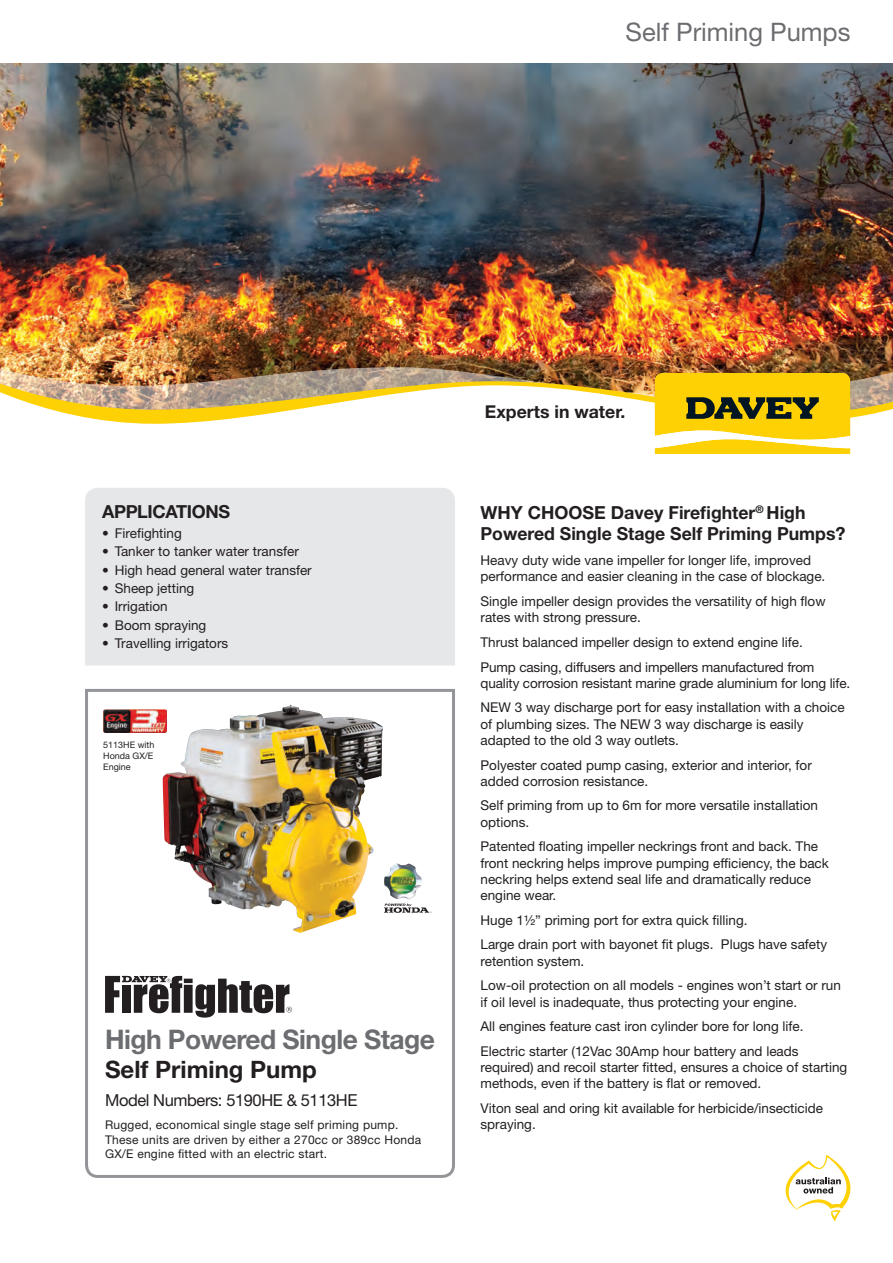
<style>
.page{position:relative;width:893px;height:1263px;background:#fff}
.page>*{position:absolute;margin:0;border:0;box-sizing:border-box;transform-origin:0 0}
.t1{font:700 27px "Helvetica Neue LT Std";letter-spacing:-.02em;color:#6c6d70}
.t2{font:25.5px "Helvetica Neue LT Std";color:#6c6d70}
.t3{font:700 24px "Helvetica Neue LT Std";color:#231f20}
.t4{font:700 18px/21.6px "Helvetica Neue LT Std";color:#231f20}
.t5{font:700 18px "Helvetica Neue LT Std";letter-spacing:-.02em;color:#231f20}
.t6{font:700 17.7px "Helvetica Neue LT Std";color:#231f20}
.t7{font:16.5px "Helvetica Neue LT Std";letter-spacing:-.025em;color:#231f20}
.t8{font:13.5px/16.2px "Helvetica Neue LT Std";color:#231f20}
.t9{font:12px/14.4px "Helvetica Neue LT Std";letter-spacing:.02em;color:#231f20}
.t10{font:9px/10.8px "Helvetica Neue LT Std";color:#231f20;text-align:justify}
</style>
<div class="page">
<img style="left:0;top:64px;width:893px;height:291px">
<img style="left:0;top:355px;width:893px;height:78px">
<img style="left:0;top:364px;width:893px;height:60px">
<svg style="left:655px;top:373px;width:195px;height:81px;background:#e1c022"></svg>
<svg style="left:85px;top:688px;width:370px;height:490px"></svg>
<div style="left:85px;top:488px;width:370px;height:177px;background:#e6e7e9"></div>
<svg style="left:785px;top:1154px;width:65px;height:66px"></svg>
<img style="left:103px;top:709px;width:60px;height:24px">
<svg style="left:384px;top:903px;width:48px;height:10px"></svg>
<img style="left:384px;top:863px;width:38px;height:36px">
<img style="left:163px;top:705px;width:127px;height:204px">
<h2 class="t2" style="left:626px;top:16px;width:226px">Self Priming Pumps</h2>
<h3 class="t5" style="left:102px;top:500px;width:130px">APPLICATIONS</h3>
<p class="t8" style="left:102px;top:525px;width:81px">• Firefighting</p>
<p class="t8" style="left:102px;top:543px;width:198px">• Tanker to tanker water transfer</p>
<p class="t8" style="left:102px;top:562px;width:211px">• High head general water transfer</p>
<p class="t8" style="left:102px;top:580px;width:94px">• Sheep jetting</p>
<p class="t8" style="left:102px;top:598px;width:67px">• Irrigation</p>
<p class="t8" style="left:102px;top:617px;width:106px">• Boom spraying</p>
<p class="t8" style="left:102px;top:635px;width:128px">• Travelling irrigators</p>
<p class="t10" style="left:103px;top:739px;width:53px">5113HE with Honda GX/E Engine</p>
<h1 class="t1" style="left:105px;top:1023px;width:331px">High Powered Single Stage</h1>
<h3 class="t3" style="left:105px;top:1054px;width:213px">Self Priming Pump</h3>
<p class="t7" style="left:105px;top:1090px;width:254px">Model Numbers: 5190HE &amp; 5113HE</p>
<p class="t9" style="left:105px;top:1117px;width:318px">Rugged, economical single stage self priming pump.<br>These units are driven by either a 270cc or 389cc Honda<br>GX/E engine fitted with an electric start.</p>
<h3 class="t6" style="left:485px;top:401px;width:142px">Experts in water.</h3>
<h3 class="t4" style="left:480px;top:501px;width:367px;text-indent:130px">Davey Firefighter<sup>®</sup> High<br>Powered Single Stage Self Priming Pumps?</h3>
<p class="t8" style="left:480px;top:552px;width:346px">Heavy duty wide vane impeller for longer life, improved performance and easier cleaning in the case of blockage.</p>
<p class="t8" style="left:480px;top:593px;width:347px">Single impeller design provides the versatility of high flow rates with strong pressure.</p>
<p class="t8" style="left:480px;top:629px;width:335px;line-height:24.8px">Thrust balanced impeller design to extend engine life.<br>Pump casing, diffusers and impellers manufactured from</p>
<p class="t8" style="left:480px;top:670px;width:371px;line-height:24.8px">quality corrosion resistant marine grade aluminium for long life.<br>NEW 3 way discharge port for easy installation with a choice</p>
<p class="t8" style="left:480px;top:715px;width:325px">of plumbing sizes. The NEW 3 way discharge is easily adapted to the old 3 way outlets.</p>
<p class="t8" style="left:480px;top:756px;width:333px">Polyester coated pump casing, exterior and interior, for added corrosion resistance.</p>
<p class="t8" style="left:480px;top:797px;width:339px">Self priming from up to 6m for more versatile installation options.</p>
<p class="t8" style="left:480px;top:838px;width:350px">Patented floating impeller neckrings front and back. The front neckring helps improve pumping efficiency, the back neckring helps extend seal life and dramatically reduce engine wear.</p>
<p class="t8" style="left:480px;top:907px;width:348px;line-height:24.8px">Huge 1½” priming port for extra quick filling.<br>Large drain port with bayonet fit plugs. Plugs have safety</p>
<p class="t8" style="left:480px;top:948px;width:362px;line-height:24.8px">retention system.<br>Low-oil protection on all models - engines won’t start or run</p>
<p class="t8" style="left:480px;top:989px;width:325px;line-height:24.8px">if oil level is inadequate, thus protecting your engine.<br>All engines feature cast iron cylinder bore for long life.<br>Electric starter (12Vac 30Amp hour battery and leads</p>
<p class="t8" style="left:480px;top:1059px;width:368px">required) and recoil starter fitted, ensures a choice of starting methods, even if the battery is flat or removed.</p>
<p class="t8" style="left:480px;top:1100px;width:344px">Viton seal and oring kit available for herbicide/insecticide spraying.</p>
<h3 class="t4" style="left:480px;top:501px;width:62px">Why choose</h3>
</div>
